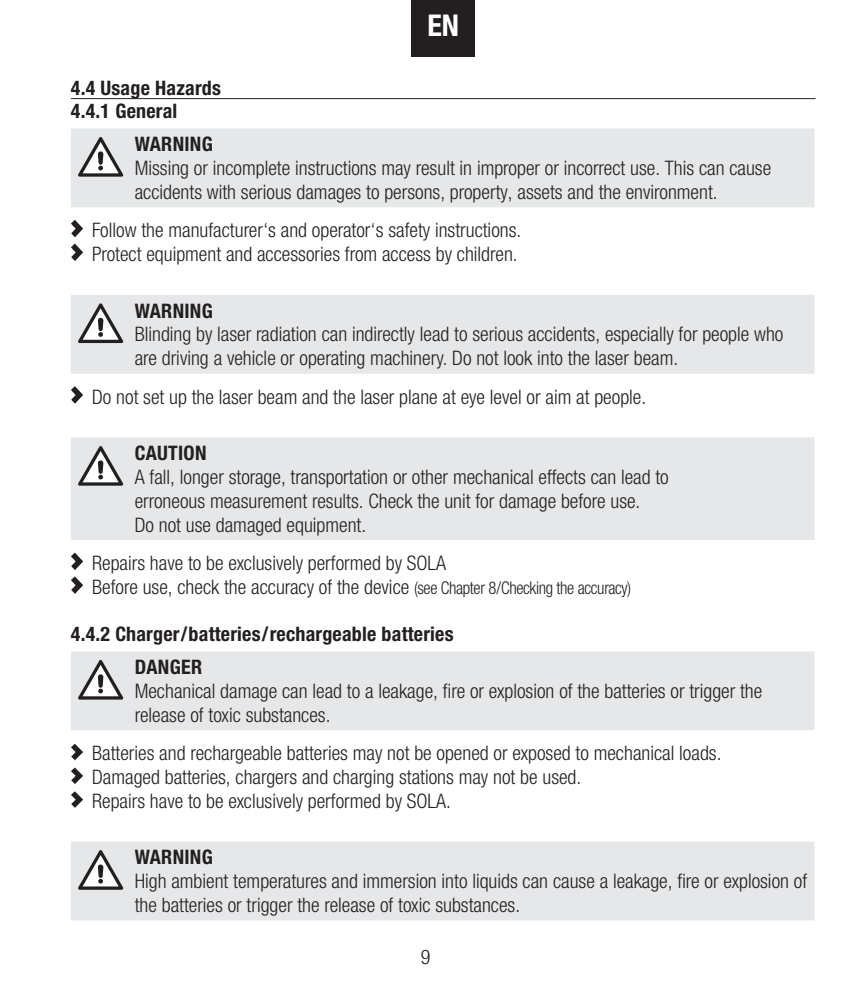
<style>
.page{position:relative;width:851px;height:993px;background:#fff}
.page>*{position:absolute;margin:0;border:0;box-sizing:border-box;transform-origin:0 0}
.t1{font:700 condensed 30px "Helvetica Neue LTW1 G";color:#fff}
.t2{font:300 condensed 20px/23.8px "Helvetica Neue LTW1 G";color:#231f20}
.t3{font:700 condensed 20px/23.8px "Helvetica Neue LTW1 G";letter-spacing:.01em;color:#231f20}
.s1{font-size:17.5px}
</style>
<div class="page">
<div style="left:411px;top:0;width:64px;height:57px;background:#231f20"></div>
<hr style="left:71px;top:98px;width:744px;height:1px;background:#231f20">
<div style="left:71px;top:128px;width:743px;height:79px;background:#e6e7e9"></div>
<svg style="left:78px;top:137px;width:45px;height:39px"></svg>
<svg style="left:71px;top:220px;width:12px;height:17px"></svg>
<svg style="left:71px;top:243px;width:12px;height:18px"></svg>
<div style="left:71px;top:295px;width:743px;height:78px;background:#e6e7e9"></div>
<svg style="left:78px;top:303px;width:45px;height:40px"></svg>
<svg style="left:71px;top:386px;width:12px;height:17px"></svg>
<div style="left:71px;top:437px;width:743px;height:103px;background:#e6e7e9"></div>
<svg style="left:78px;top:446px;width:45px;height:39px"></svg>
<svg style="left:71px;top:552px;width:12px;height:18px"></svg>
<svg style="left:71px;top:576px;width:12px;height:17px"></svg>
<div style="left:71px;top:651px;width:743px;height:79px;background:#e6e7e9"></div>
<svg style="left:78px;top:659px;width:45px;height:40px"></svg>
<svg style="left:71px;top:743px;width:12px;height:17px"></svg>
<svg style="left:71px;top:767px;width:12px;height:16px"></svg>
<svg style="left:71px;top:791px;width:12px;height:16px"></svg>
<div style="left:71px;top:842px;width:743px;height:78px;background:#e6e7e9"></div>
<svg style="left:78px;top:849px;width:45px;height:40px"></svg>
<h1 class="t1" style="left:427px;top:7px;width:33px">EN</h1>
<p class="t3" style="left:71px;top:76px;width:151px">4.4 Usage Hazards<br>4.4.1 General</p>
<p class="t3" style="left:135px;top:132px;width:80px">WARNING</p>
<p class="t2" style="left:135px;top:156px;width:638px">Missing or incomplete instructions may result in improper or incorrect use. This can cause accidents with serious damages to persons, property, assets and the environment.</p>
<p class="t2" style="left:92px;top:218px;width:430px">Follow the manufacturer‘s and operator‘s safety instructions.<br>Protect equipment and accessories from access by children.</p>
<p class="t3" style="left:135px;top:299px;width:80px">WARNING</p>
<p class="t2" style="left:135px;top:322px;width:650px">Blinding by laser radiation can indirectly lead to serious accidents, especially for people who are driving a vehicle or operating machinery. Do not look into the laser beam.</p>
<p class="t2" style="left:92px;top:385px;width:555px">Do not set up the laser beam and the laser plane at eye level or aim at people.</p>
<p class="t3" style="left:135px;top:441px;width:73px">CAUTION</p>
<p class="t2" style="left:135px;top:465px;width:535px">A fall, longer storage, transportation or other mechanical effects can lead to erroneous measurement results. Check the unit for damage before use.<br>Do not use damaged equipment.</p>
<p class="t2" style="left:92px;top:551px;width:540px">Repairs have to be exclusively performed by SOLA<br>Before use, check the accuracy of the device <span class="s1">(see Chapter 8/Checking the accuracy)</span></p>
<p class="t3" style="left:135px;top:617px;width:320px;line-height:32.8px;text-indent:-64px">4.4.2 Charger/batteries/rechargeable batteries<br>DANGER</p>
<p class="t2" style="left:135px;top:679px;width:629px">Mechanical damage can lead to a leakage, fire or explosion of the batteries or trigger the release of toxic substances.</p>
<p class="t2" style="left:92px;top:741px;width:630px">Batteries and rechargeable batteries may not be opened or exposed to mechanical loads.<br>Damaged batteries, chargers and charging stations may not be used.<br>Repairs have to be exclusively performed by SOLA.</p>
<p class="t3" style="left:135px;top:845px;width:80px">WARNING</p>
<p class="t2" style="left:135px;top:869px;width:674px">High ambient temperatures and immersion into liquids can cause a leakage, fire or explosion of the batteries or trigger the release of toxic substances.</p>
<p class="t2" style="left:420px;top:945px;width:11px">9</p>
</div>
